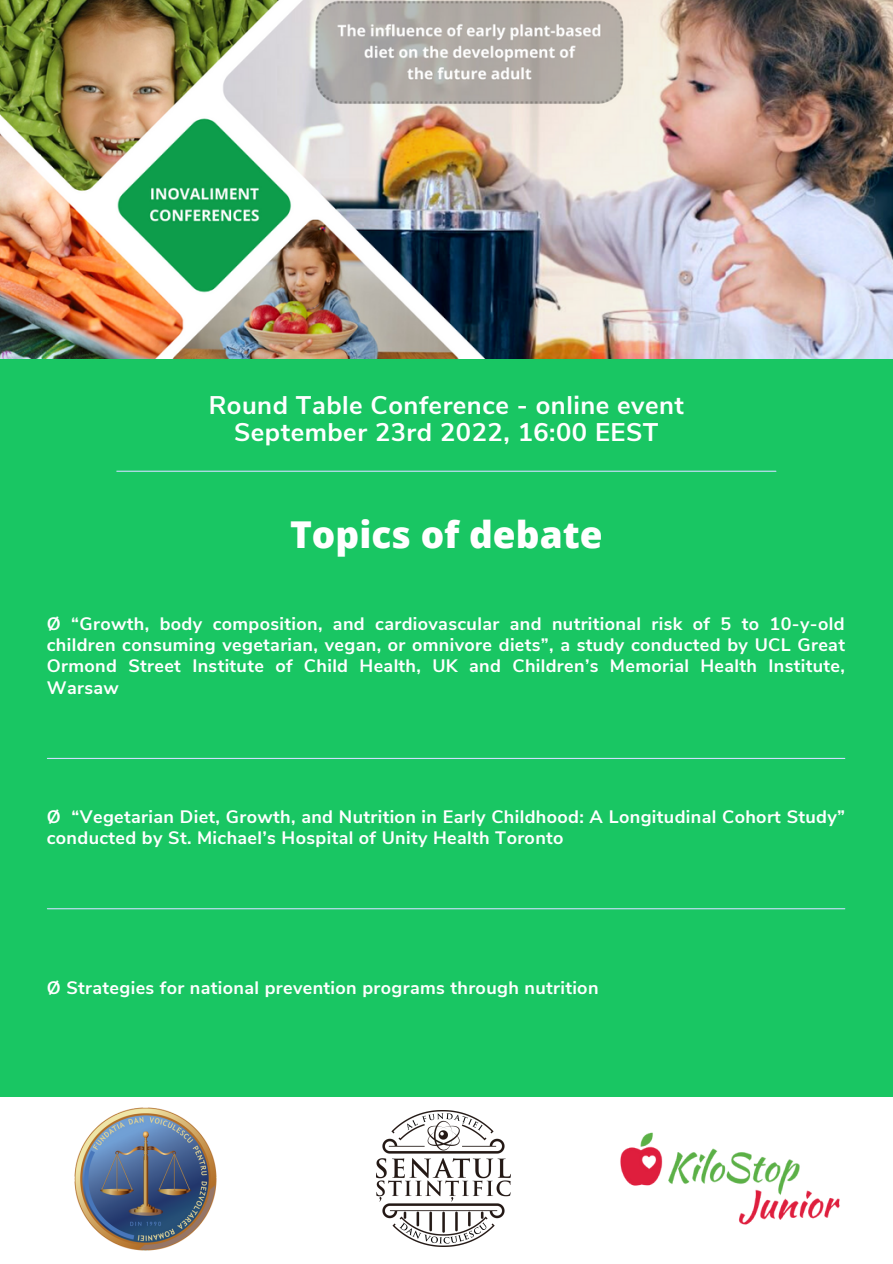
<style>
.page{position:relative;width:893px;height:1264px;background:#fff}
.page>*{position:absolute;margin:0;border:0;box-sizing:border-box;transform-origin:0 0}
.t1{font:800 37.05px "Open Sans";color:#fff}
.t2{font:700 25.5px/27px "Nunito Sans";letter-spacing:.02em;color:#fff;text-align:center}
.t3{font:700 18px/21.3px "Nunito Sans";letter-spacing:.02em;color:#fff;text-align:justify}
</style>
<div class="page">
<div style="left:0;top:0;width:892px;height:1262px;background:#19c663"></div>
<hr style="left:117px;top:470px;width:658px;height:2px;background:#cedeff">
<hr style="left:47px;top:758px;width:797px;height:1px;background:#cedeff">
<img style="left:0;top:0;width:892px;height:358px">
<hr style="left:47px;top:908px;width:797px;height:1px;background:#cedeff">
<div style="left:0;top:1097px;width:892px;height:165px;background:#fff"></div>
<img style="left:620px;top:1132px;width:220px;height:93px">
<img style="left:377px;top:1110px;width:133px;height:136px">
<img style="left:74px;top:1107px;width:143px;height:142px">
<h2 class="t2" style="left:209px;top:392px;width:477px">Round Table Conference - online event<br>September 23rd 2022, 16:00 EEST</h2>
<h1 class="t1" style="left:290px;top:508px;width:314px">Topics of debate</h1>
<p class="t3" style="left:47px;top:613px;width:799px">Ø “Growth, body composition, and cardiovascular and nutritional risk of 5 to 10-y-old children consuming vegetarian, vegan, or omnivore diets”, a study conducted by UCL Great Ormond Street Institute of Child Health, UK and Children’s Memorial Health Institute, Warsaw</p>
<p class="t3" style="left:47px;top:806px;width:799px">Ø “Vegetarian Diet, Growth, and Nutrition in Early Childhood: A Longitudinal Cohort Study” conducted by St. Michael’s Hospital of Unity Health Toronto</p>
<p class="t3" style="left:47px;top:977px;width:553px">Ø Strategies for national prevention programs through nutrition</p>
</div>
